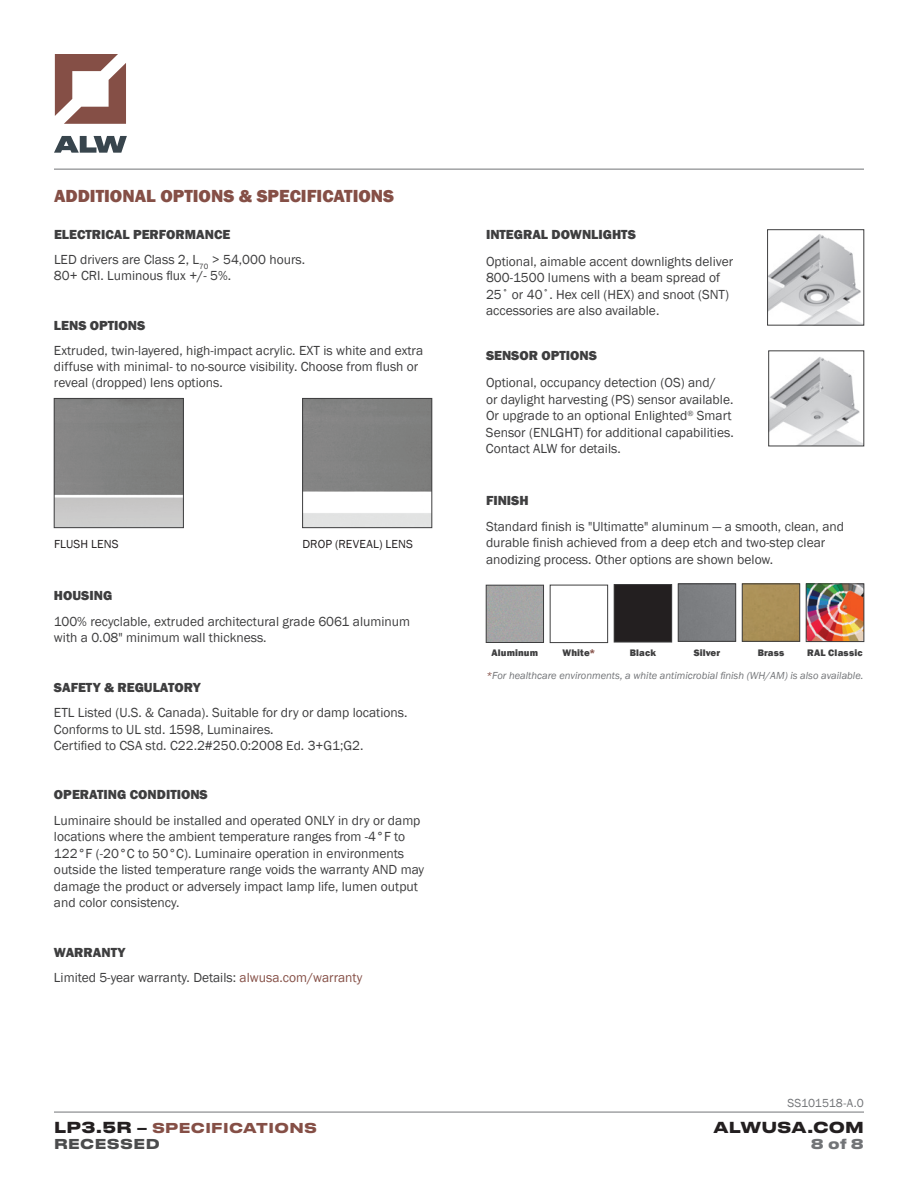
<style>
.page{position:relative;width:918px;height:1188px;background:#fff}
.page>*{position:absolute;margin:0;border:0;box-sizing:border-box;transform-origin:0 0}
.t1{font:800 18px "Franklin Gothic";color:#854f46}
.t2{font:700 15px "Druk Text Wide";letter-spacing:.01em;color:#231f20}
.t3{font:13.5px/16.5px "Franklin Gothic";color:#3e3e3f}
.t4{font:800 13.5px "Franklin Gothic";color:#3e3e3f}
.t5{font:700 13.5px/16.2px "Druk Text Wide";letter-spacing:.025em;color:#854f46}
.t6{font:700 13.5px "Druk Text Wide";color:#727477}
.t7{font:12px "Franklin Gothic";letter-spacing:.01em;color:#231f20}
.t8{font:12px "Franklin Gothic";letter-spacing:-.01em;color:#727477}
.t9{font:italic 10.5px "Franklin Gothic";color:#727477}
.t10{font:800 9.75px "Franklin Gothic";letter-spacing:.015em;color:#3e3e3f}
.s1{font-weight:800}
.s2{color:#854f46}
.s3{font-size:15px;color:#231f20}
.s4{color:#231f20}
.s5{color:#4b4c4d}
</style>
<div class="page">
<hr style="left:54px;top:1112px;width:810px;height:1px;background:#727477">
<svg style="left:54px;top:136px;width:73px;height:17px"></svg>
<svg style="left:55px;top:54px;width:71px;height:70px"></svg>
<hr style="left:54px;top:169px;width:810px;height:1px;background:#727477">
<img style="left:769px;top:234px;width:92px;height:89px">
<div style="left:767px;top:230px;width:97px;height:95px;border:1px solid #3e3e3f"></div>
<img style="left:770px;top:357px;width:92px;height:87px">
<div style="left:768px;top:351px;width:96px;height:95px;border:1px solid #3e3e3f"></div>
<div style="left:302px;top:398px;width:130px;height:130px;border:1px solid #3e3e3f"></div>
<div style="left:54px;top:398px;width:130px;height:130px;border:1px solid #3e3e3f"></div>
<div style="left:614px;top:585px;width:58px;height:57px;background:#231f20"></div>
<div style="left:614px;top:584px;width:58px;height:58px;border:1px solid #3e3e3f"></div>
<div style="left:550px;top:585px;width:58px;height:58px;background:#fff;border:1px solid #3e3e3f"></div>
<img style="left:808px;top:586px;width:54px;height:54px">
<div style="left:806px;top:584px;width:58px;height:58px;border:1px solid #3e3e3f"></div>
<div style="left:744px;top:586px;width:54px;height:53px;background:#ab9057"></div>
<div style="left:742px;top:584px;width:58px;height:57px;border:1px solid #3e3e3f"></div>
<div style="left:678px;top:584px;width:58px;height:57px;border:1px solid #3e3e3f"></div>
<div style="left:488px;top:587px;width:54px;height:54px;background:#a5a6a6"></div>
<div style="left:486px;top:585px;width:58px;height:58px;border:1px solid #3e3e3f"></div>
<h1 class="t1" style="left:54px;top:184px;width:342px">ADDITIONAL OPTIONS &amp; SPECIFICATIONS</h1>
<p class="t3" style="left:54px;top:222px;width:253px;line-height:25.2px"><span class="s1">ELECTRICAL PERFORMANCE<br></span>LED drivers are Class 2, L<sub>70</sub> &gt; 54,000 hours.</p>
<p class="t3" style="left:54px;top:268px;width:179px">80+ CRI. Luminous flux +/- 5%.</p>
<p class="t4" style="left:54px;top:316px;width:93px">LENS OPTIONS</p>
<p class="t3" style="left:54px;top:342px;width:371px">Extruded, twin-layered, high-impact acrylic. EXT is white and extra diffuse with minimal- to no-source visibility. Choose from flush or reveal (dropped) lens options.</p>
<p class="t7" style="left:54px;top:536px;width:66px">FLUSH LENS</p>
<p class="t7" style="left:302px;top:536px;width:112px">DROP (REVEAL) LENS</p>
<p class="t4" style="left:54px;top:587px;width:60px">HOUSING</p>
<p class="t3" style="left:54px;top:613px;width:358px">100% recyclable, extruded architectural grade 6061 aluminum with a 0.08" minimum wall thickness.</p>
<p class="t4" style="left:54px;top:679px;width:148px">SAFETY &amp; REGULATORY</p>
<p class="t3" style="left:54px;top:705px;width:355px">ETL Listed (U.S. &amp; Canada). Suitable for dry or damp locations.<br>Conforms to UL std. 1598, Luminaires.<br>Certified to CSA std. C22.2#250.0:2008 Ed. 3+G1;G2.</p>
<p class="t4" style="left:54px;top:786px;width:155px">OPERATING CONDITIONS</p>
<p class="t3" style="left:54px;top:812px;width:372px">Luminaire should be installed and operated ONLY in dry or damp locations where the ambient temperature ranges from -4°F to 122°F (-20°C to 50°C). Luminaire operation in environments outside the listed temperature range voids the warranty AND may damage the product or adversely impact lamp life, lumen output and color consistency.</p>
<p class="t3" style="left:54px;top:940px;width:310px;line-height:25.5px"><span class="s1">WARRANTY<br></span>Limited 5-year warranty. Details: <span class="s2">alwusa.com/warranty</span></p>
<p class="t4" style="left:486px;top:226px;width:152px">INTEGRAL DOWNLIGHTS</p>
<p class="t3" style="left:486px;top:253px;width:249px">Optional, aimable accent downlights deliver 800-1500 lumens with a beam spread of 25˚ or 40˚. Hex cell (HEX) and snoot (SNT) accessories are also available.</p>
<p class="t4" style="left:486px;top:347px;width:113px">SENSOR OPTIONS</p>
<p class="t3" style="left:486px;top:375px;width:249px">Optional, occupancy detection (OS) and/<br>or daylight harvesting (PS) sensor available.<br>Or upgrade to an optional Enlighted<sup>®</sup> Smart Sensor (ENLGHT) for additional capabilities.<br>Contact ALW for details.</p>
<p class="t4" style="left:486px;top:492px;width:44px">FINISH</p>
<p class="t3" style="left:486px;top:519px;width:360px">Standard finish is "Ultimatte" aluminum — a smooth, clean, and durable finish achieved from a deep etch and two-step clear anodizing process. Other options are shown below.</p>
<p class="t10" style="left:492px;top:647px;width:48px">Aluminum</p>
<p class="t10" style="left:562px;top:647px;width:34px">White<span class="s2">*</span></p>
<p class="t10" style="left:630px;top:646px;width:28px">Black</p>
<p class="t10" style="left:694px;top:646px;width:28px">Silver</p>
<p class="t10" style="left:758px;top:646px;width:28px">Brass</p>
<p class="t10" style="left:807px;top:646px;width:57px">RAL Classic</p>
<p class="t9" style="left:486px;top:669px;width:379px"><span class="s2">*</span>For healthcare environments, a white antimicrobial finish (WH/AM) is also available.</p>
<p class="t8" style="left:787px;top:1096px;width:78px">SS101518-A.0</p>
<p class="t5" style="left:54px;top:1118px;width:265px"><span class="s3">LP3.5R</span> <span class="s4">–</span> SPECIFICATIONS<br><span class="s5">RECESSED</span></p>
<p class="t2" style="left:713px;top:1114px;width:152px">ALWUSA.COM</p>
<p class="t6" style="left:811px;top:1132px;width:55px">8 of 8</p>
</div>
